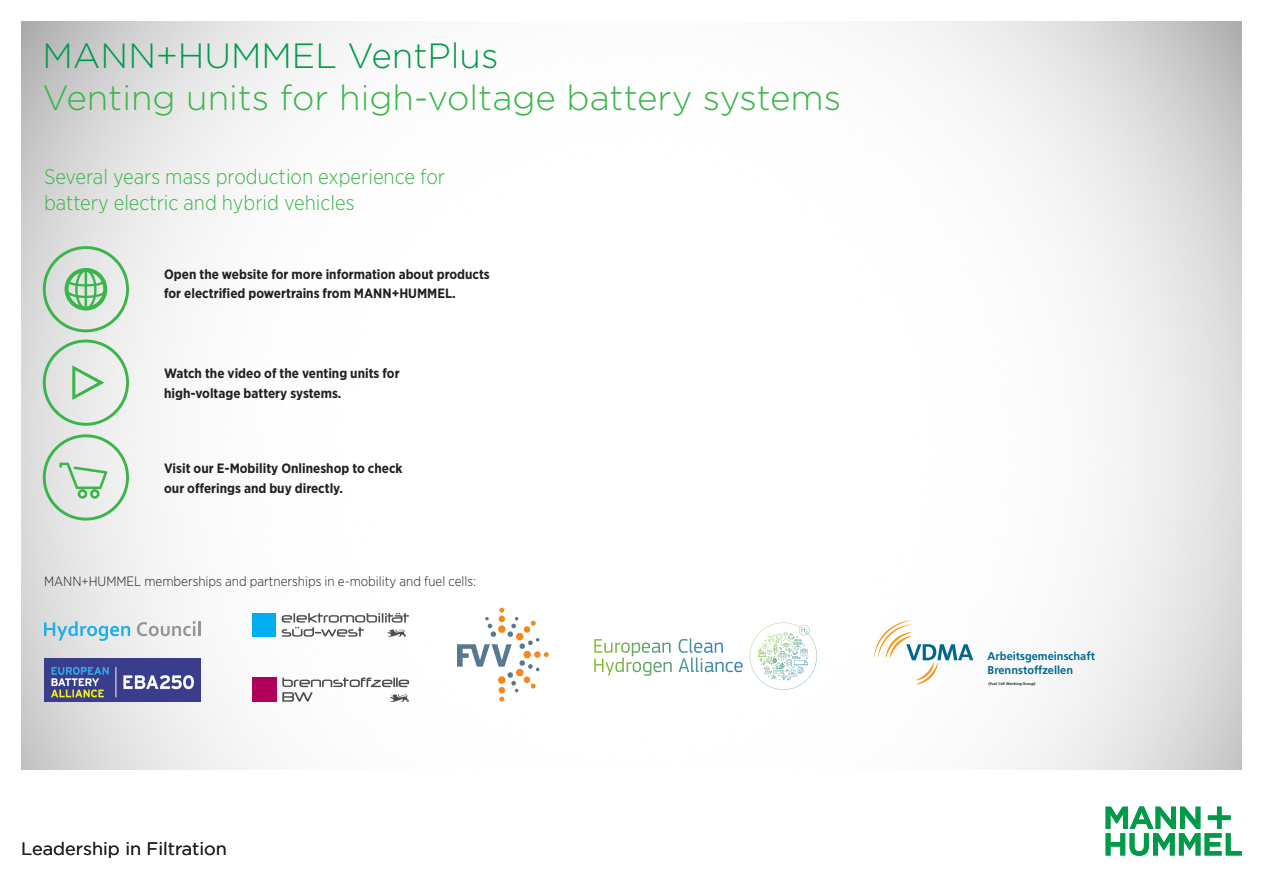
<style>
.page{position:relative;width:1263px;height:893px;background:#fff}
.page>*{position:absolute;margin:0;border:0;box-sizing:border-box;transform-origin:0 0}
.t1{font:300 35.1px "Gotham";color:#3ab54a}
.t2{font:300 35.1px "Gotham";color:#009a49}
.t3{font:300 21px/25.5px "Gotham Narrow";color:#3ab54a}
.t4{font:18px "Gotham";color:#231f20}
.t5{font:700 13.5px/19.5px "Gotham Narrow";color:#231f20}
.t6{font:300 13.5px "Gotham Narrow";color:#231f20}
.t7{font:700 11.4px/13.6px "Frutiger";color:#00688f}
.t8{font:700 3.75px "Frutiger";color:#231f20}
</style>
<div class="page">
<img style="left:21px;top:21px;width:1221px;height:749px">
<svg style="left:1106px;top:806px;width:136px;height:50px"></svg>
<div style="left:252px;top:613px;width:24px;height:24px;background:#00aeef"></div>
<svg style="left:282px;top:613px;width:127px;height:24px"></svg>
<div style="left:252px;top:678px;width:24px;height:24px;background:#b1015c"></div>
<svg style="left:282px;top:677px;width:127px;height:25px"></svg>
<svg style="left:44px;top:621px;width:86px;height:20px;background:#abd5e4"></svg>
<svg style="left:137px;top:621px;width:58px;height:15px"></svg>
<hr style="left:198px;top:621px;width:3px;height:15px;background:#939598">
<img style="left:44px;top:658px;width:157px;height:44px">
<svg style="left:457px;top:608px;width:92px;height:94px"></svg>
<svg style="left:594px;top:638px;width:129px;height:34px"></svg>
<svg style="left:750px;top:623px;width:67px;height:67px"></svg>
<svg style="left:874px;top:620px;width:99px;height:64px"></svg>
<svg style="left:43px;top:340px;width:86px;height:86px"></svg>
<svg style="left:43px;top:246px;width:86px;height:86px;background:#bfdac2"></svg>
<svg style="left:43px;top:434px;width:86px;height:87px"></svg>
<h1 class="t2" style="left:43px;top:34px;width:457px">MANN+HUMMEL VentPlus</h1>
<h1 class="t1" style="left:43px;top:75px;width:800px">Venting units for high-voltage battery systems</h1>
<h2 class="t3" style="left:44px;top:163px;width:403px">Several years mass production experience for battery electric and hybrid vehicles</h2>
<p class="t5" style="left:164px;top:264px;width:327px">Open the website for more information about products for electrified powertrains from MANN+HUMMEL.</p>
<p class="t5" style="left:164px;top:364px;width:237px">Watch the video of the venting units for high-voltage battery systems.</p>
<p class="t5" style="left:164px;top:459px;width:240px">Visit our E-Mobility Onlineshop to check our offerings and buy directly.</p>
<p class="t6" style="left:44px;top:572px;width:434px">MANN+HUMMEL memberships and partnerships in e-mobility and fuel cells:</p>
<h3 class="t4" style="left:21px;top:837px;width:207px">Leadership in Filtration</h3>
<p class="t7" style="left:988px;top:649px;width:109px">Arbeitsgemeinschaft<br>Brennstoffzellen</p>
<p class="t8" style="left:988px;top:681px;width:49px">(Fuel Cell Working Group)</p>
</div>
